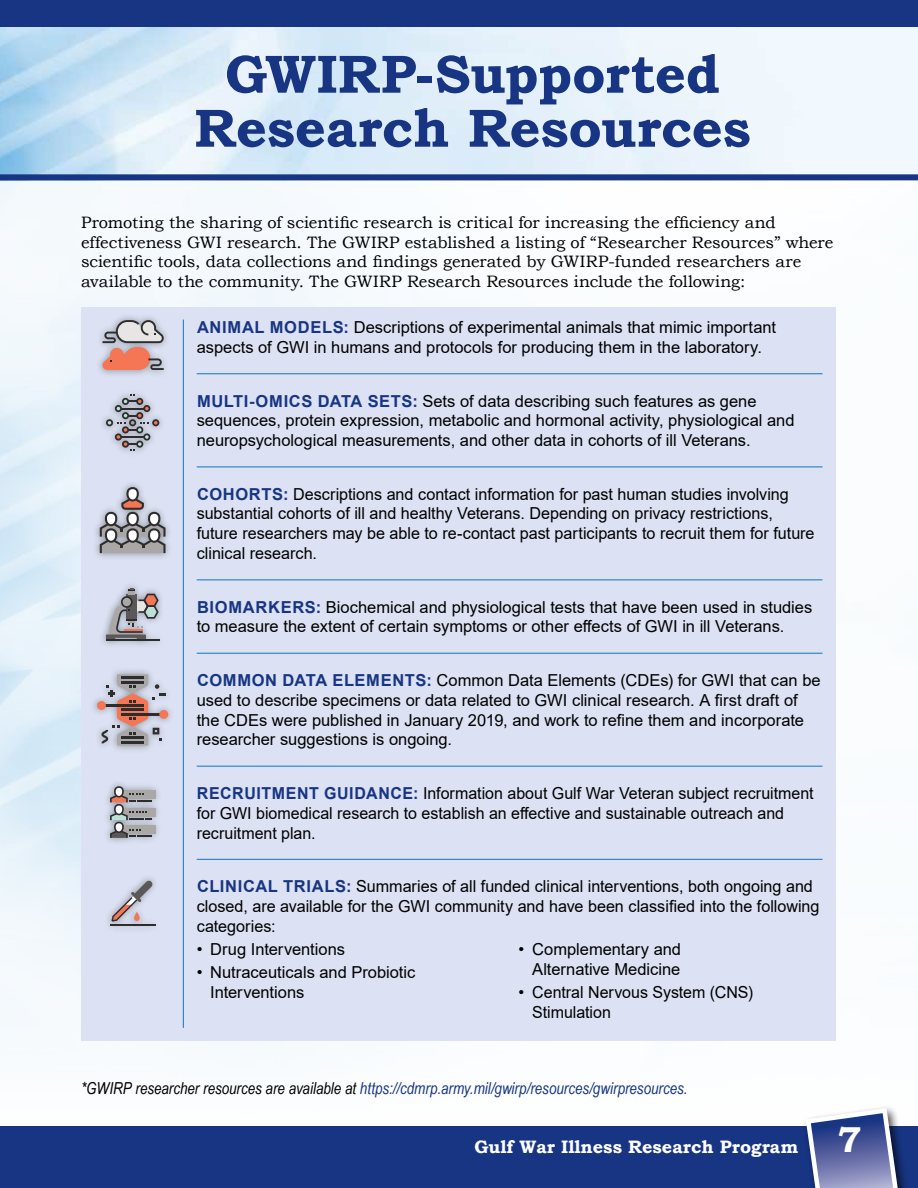
<style>
.page{position:relative;width:918px;height:1188px;background:#fff}
.page>*{position:absolute;margin:0;border:0;box-sizing:border-box;transform-origin:0 0}
.t1{font:700 54px/54px "Bookman Old Style";letter-spacing:-.005em;color:#173583;text-align:center}
.t2{font:700 18px "Bookman Old Style";color:#fff}
.t3{font:16.5px/19.8px "Arial";color:#000}
.t4{font:16.5px/19.8px "Bookman Old Style";letter-spacing:-.005em;color:#000}
.t5{font:italic 16.5px "Arial Narrow";color:#173583}
.s1{font-weight:700;color:#173583}
.s2{color:#000}
.s3{font-size:36px}
</style>
<div class="page">
<img style="left:0;top:180px;width:918px;height:867px">
<div style="left:0;top:1126px;width:918px;height:62px;background:#173583"></div>
<div style="left:802px;top:1104px;width:113px;height:84px;background:#000;opacity:.7"></div>
<svg style="left:803px;top:1106px;width:104px;height:82px"></svg>
<svg style="left:0;top:27px;width:918px;height:153px"></svg>
<div style="left:0;top:0;width:918px;height:27px;background:#173583"></div>
<div style="left:82px;top:308px;width:754px;height:733px;background:#dce2f3"></div>
<hr style="left:197px;top:373px;width:626px;height:1px;background:#0f76bc">
<hr style="left:197px;top:467px;width:626px;height:1px;background:#0f76bc">
<hr style="left:197px;top:579px;width:626px;height:1px;background:#0f76bc">
<hr style="left:197px;top:653px;width:626px;height:1px;background:#0f76bc">
<hr style="left:197px;top:766px;width:626px;height:1px;background:#0f76bc">
<hr style="left:197px;top:859px;width:626px;height:1px;background:#0f76bc">
<div style="left:95px;top:313px;width:76px;height:65px;background:#000;opacity:.35"></div>
<svg style="left:102px;top:320px;width:62px;height:50px"></svg>
<hr style="left:183px;top:320px;width:1px;height:708px;background:#0f76bc">
<svg style="left:106px;top:394px;width:53px;height:57px"></svg>
<div style="left:92px;top:480px;width:81px;height:81px;background:#000;opacity:.35"></div>
<svg style="left:100px;top:487px;width:66px;height:66px"></svg>
<div style="left:98px;top:581px;width:68px;height:68px;background:#000;opacity:.35"></div>
<hr style="left:106px;top:640px;width:53px;height:1px;background:#2e2d2e">
<svg style="left:106px;top:588px;width:53px;height:52px"></svg>
<div style="left:90px;top:667px;width:86px;height:86px;background:#000;opacity:.35"></div>
<div style="left:97px;top:701px;width:9px;height:9px;background:#f47655;border-radius:50%"></div>
<svg style="left:101px;top:674px;width:65px;height:72px"></svg>
<div style="left:159px;top:710px;width:9px;height:9px;background:#f47655;border-radius:50%"></div>
<div style="left:103px;top:779px;width:60px;height:66px;background:#000;opacity:.35"></div>
<div style="left:119px;top:808px;width:36px;height:8px;background:#a9a8a6"></div>
<div style="left:119px;top:826px;width:36px;height:8px;background:#a9a8a6"></div>
<div style="left:119px;top:790px;width:36px;height:8px;background:#a9a8a6"></div>
<svg style="left:110px;top:786px;width:42px;height:52px"></svg>
<div style="left:103px;top:873px;width:59px;height:60px;background:#000;opacity:.35"></div>
<hr style="left:110px;top:925px;width:45px;height:1px;background:#2e2d2e">
<svg style="left:111px;top:881px;width:41px;height:41px"></svg>
<h1 class="t1" style="left:194px;top:47px;width:558px">GWIRP-Supported<br>Research Resources</h1>
<p class="t4" style="left:81px;top:212px;width:754px">Promoting the sharing of scientific research is critical for increasing the efficiency and effectiveness GWI research. The GWIRP established a listing of “Researcher Resources” where scientific tools, data collections and findings generated by GWIRP-funded researchers are available to the community. The GWIRP Research Resources include the following:</p>
<p class="t3" style="left:197px;top:317px;width:581px"><span class="s1">ANIMAL MODELS:</span> Descriptions of experimental animals that mimic important aspects of GWI in humans and protocols for producing them in the laboratory.</p>
<p class="t3" style="left:197px;top:391px;width:599px"><span class="s1">MULTI-OMICS DATA SETS:</span> Sets of data describing such features as gene sequences, protein expression, metabolic and hormonal activity, physiological and neuropsychological measurements, and other data in cohorts of ill Veterans.</p>
<p class="t3" style="left:197px;top:484px;width:619px"><span class="s1">COHORTS:</span> Descriptions and contact information for past human studies involving substantial cohorts of ill and healthy Veterans. Depending on privacy restrictions, future researchers may be able to re-contact past participants to recruit them for future clinical research.</p>
<p class="t3" style="left:197px;top:597px;width:617px"><span class="s1">BIOMARKERS:</span> Biochemical and physiological tests that have been used in studies to measure the extent of certain symptoms or other effects of GWI in ill Veterans.</p>
<p class="t3" style="left:197px;top:670px;width:626px"><span class="s1">COMMON DATA ELEMENTS:</span> Common Data Elements (CDEs) for GWI that can be used to describe specimens or data related to GWI clinical research. A first draft of the CDEs were published in January 2019, and work to refine them and incorporate researcher suggestions is ongoing.</p>
<p class="t3" style="left:197px;top:783px;width:618px"><span class="s1">RECRUITMENT GUIDANCE:</span> Information about Gulf War Veteran subject recruitment for GWI biomedical research to establish an effective and sustainable outreach and recruitment plan.</p>
<p class="t3" style="left:197px;top:876px;width:624px"><span class="s1">CLINICAL TRIALS:</span> Summaries of all funded clinical interventions, both ongoing and closed, are available for the GWI community and have been classified into the following categories:</p>
<p class="t3" style="left:197px;top:939px;width:150px">• Drug Interventions</p>
<p class="t3" style="left:210px;top:963px;width:207px;text-indent:-13px">• Nutraceuticals and Probiotic<br>Interventions</p>
<p class="t3" style="left:519px;top:939px;width:164px;text-align:right">• Complementary and<br>Alternative Medicine</p>
<p class="t3" style="left:532px;top:982px;width:223px;text-indent:-13px">• Central Nervous System (CNS)<br>Stimulation</p>
<p class="t5" style="left:81px;top:1076px;width:608px"><span class="s2">*GWIRP researcher resources are available at</span> https://cdmrp.army.mil/gwirp/resources/gwirpresources.</p>
<p class="t2" style="left:474px;top:1134px;width:388px">Gulf War Illness Research Program <span class="s3">7</span></p>
</div>
